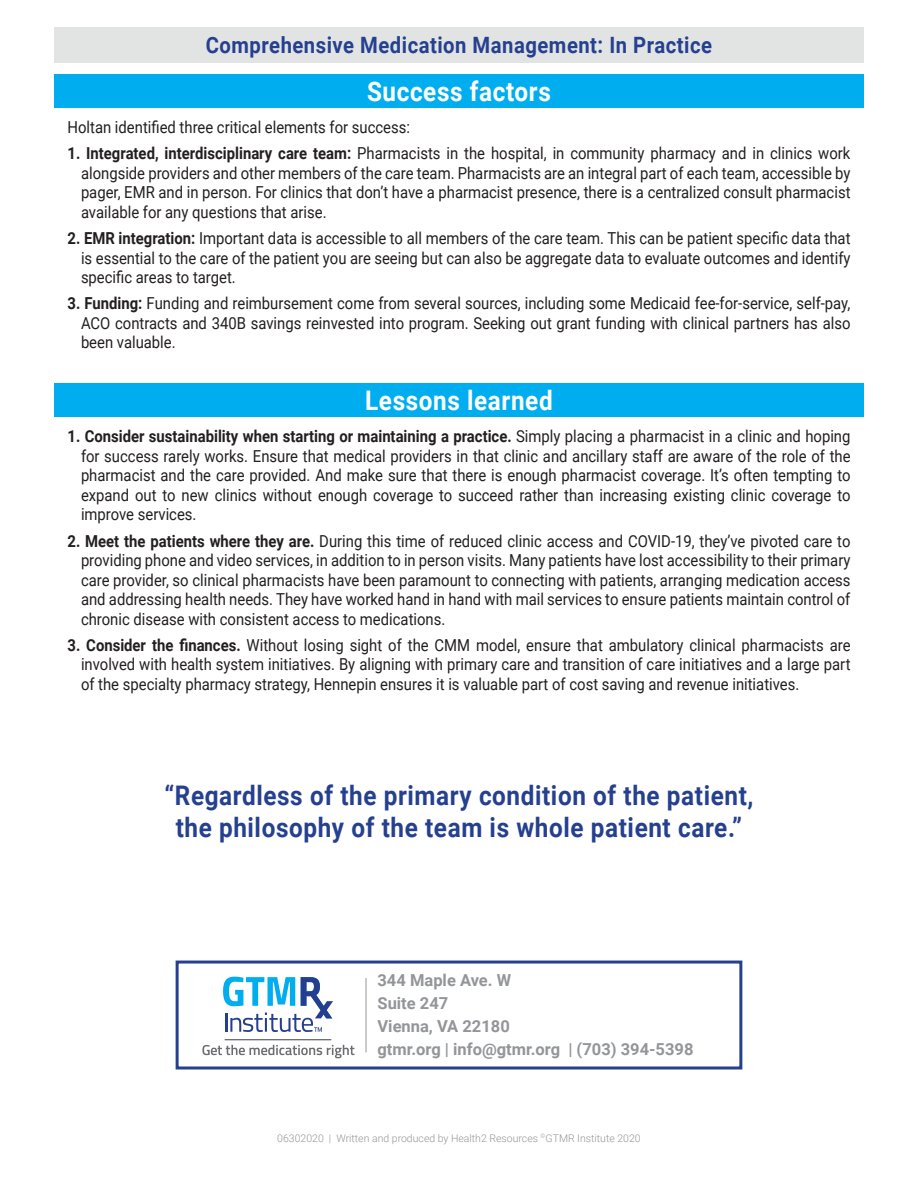
<style>
.page{position:relative;width:918px;height:1188px;background:#fff}
.page>*{position:absolute;margin:0;border:0;box-sizing:border-box;transform-origin:0 0}
.t1{font:700 27px "Roboto";letter-spacing:.025em;color:#25408f;scale:.9 1}
.t2{font:700 27px "Roboto";letter-spacing:.025em;color:#fff;scale:.9 1}
.t3{font:700 22.5px "Roboto";letter-spacing:.025em;color:#25408f;scale:.9 1}
.t4{font:16.5px/19.5px "Roboto";color:#231f20;text-align:justify;scale:.9 1}
.t5{font:700 16.5px/23.1px "Roboto";color:#939598}
.t6{font:300 10.5px "Roboto";color:#939598}
.s1{font-weight:700}
</style>
<div class="page">
<hr style="left:225px;top:1039px;width:106px;height:1px;background:#3e3e3f">
<svg style="left:202px;top:1045px;width:153px;height:13px"></svg>
<svg style="left:223px;top:977px;width:110px;height:55px"></svg>
<hr style="left:366px;top:978px;width:1px;height:74px;background:#939598">
<div style="left:176px;top:961px;width:566px;height:109px;border:3px solid #25408f"></div>
<div style="left:54px;top:27px;width:810px;height:36px;background:#e2e4e4"></div>
<div style="left:54px;top:74px;width:810px;height:34px;background:#00aeef"></div>
<div style="left:54px;top:383px;width:810px;height:34px;background:#00aeef"></div>
<h2 class="t3" style="left:206px;top:29px;width:564px">Comprehensive Medication Management: In Practice</h2>
<p class="t2" style="left:367px;top:73px;width:206px">Success factors</p>
<p class="t4" style="left:68px;top:117px;width:382px">Holtan identified three critical elements for success:</p>
<p class="t4" style="left:81px;top:143px;width:857px;text-indent:-14px"><span class="s1">1. Integrated, interdisciplinary care team:</span> Pharmacists in the hospital, in community pharmacy and in clinics work alongside providers and other members of the care team. Pharmacists are an integral part of each team, accessible by pager, EMR and in person. For clinics that don’t have a pharmacist presence, there is a centralized consult pharmacist available for any questions that arise.</p>
<p class="t4" style="left:81px;top:228px;width:857px;text-indent:-14px"><span class="s1">2. EMR integration:</span> Important data is accessible to all members of the care team. This can be patient specific data that is essential to the care of the patient you are seeing but can also be aggregate data to evaluate outcomes and identify specific areas to target.</p>
<p class="t4" style="left:81px;top:293px;width:857px;text-indent:-14px"><span class="s1">3. Funding:</span> Funding and reimbursement come from several sources, including some Medicaid fee-for-service, self-pay, ACO contracts and 340B savings reinvested into program. Seeking out grant funding with clinical partners has also been valuable.</p>
<p class="t2" style="left:365px;top:382px;width:210px">Lessons learned</p>
<p class="t4" style="left:81px;top:426px;width:857px;text-indent:-14px"><span class="s1">1. Consider sustainability when starting or maintaining a practice.</span> Simply placing a pharmacist in a clinic and hoping for success rarely works. Ensure that medical providers in that clinic and ancillary staff are aware of the role of the pharmacist and the care provided. And make sure that there is enough pharmacist coverage. It’s often tempting to expand out to new clinics without enough coverage to succeed rather than increasing existing clinic coverage to improve services.</p>
<p class="t4" style="left:81px;top:531px;width:857px;text-indent:-14px"><span class="s1">2. Meet the patients where they are.</span> During this time of reduced clinic access and COVID-19, they’ve pivoted care to providing phone and video services, in addition to in person visits. Many patients have lost accessibility to their primary care provider, so clinical pharmacists have been paramount to connecting with patients, arranging medication access and addressing health needs. They have worked hand in hand with mail services to ensure patients maintain control of chronic disease with consistent access to medications.</p>
<p class="t4" style="left:81px;top:635px;width:857px;text-indent:-14px"><span class="s1">3. Consider the finances.</span> Without losing sight of the CMM model, ensure that ambulatory clinical pharmacists are involved with health system initiatives. By aligning with primary care and transition of care initiatives and a large part of the specialty pharmacy strategy, Hennepin ensures it is valuable part of cost saving and revenue initiatives.</p>
<p class="t1" style="left:164px;top:777px;width:656px">“Regardless of the primary condition of the patient,</p>
<p class="t1" style="left:176px;top:808px;width:631px">the philosophy of the team is whole patient care.”</p>
<p class="t5" style="left:378px;top:968px;width:317px">344 Maple Ave. W<br>Suite 247<br>Vienna, VA 22180<br>gtmr.org | info@gtmr.org | (703) 394-5398</p>
<p class="t6" style="left:277px;top:1131px;width:365px">06302020 | Written and produced by Health2 Resources <sup>©</sup>GTMR Institute 2020</p>
</div>
